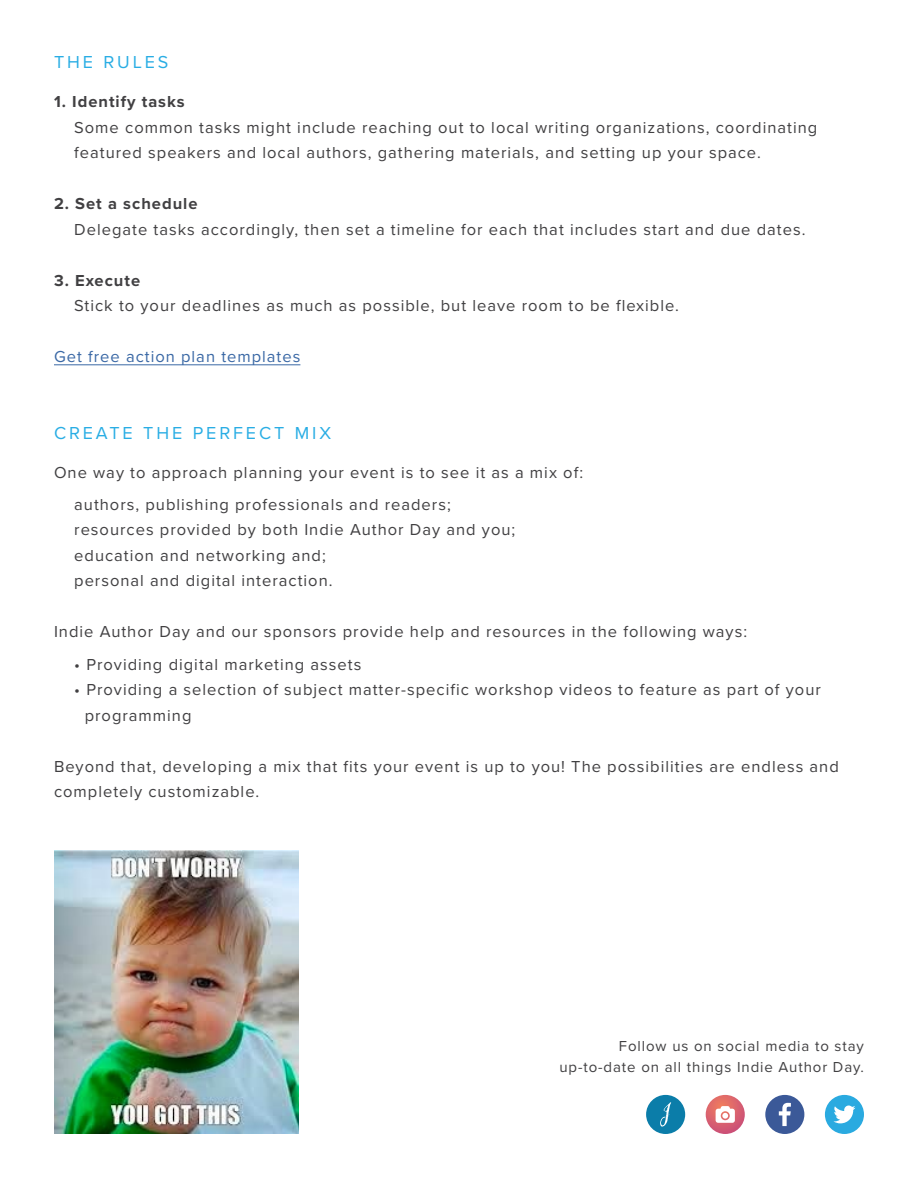
<style>
.page{position:relative;width:918px;height:1188px;background:#fff}
.page>*{position:absolute;margin:0;border:0;box-sizing:border-box;transform-origin:0 0}
.t1{font:18px "Proxima Nova";letter-spacing:.16em;color:#29ade4}
.t2{font:16.5px/25.5px "Proxima Nova";letter-spacing:.06em;color:#414042}
.t3{font:700 16.5px "Proxima Nova";letter-spacing:.06em;color:#414042}
.t4{font:16.5px "Proxima Nova";letter-spacing:.06em;color:#3a68a5}
.t5{font:15px/21px "Proxima Nova";letter-spacing:.06em;color:#414042;text-align:right}
</style>
<div class="page">
<hr style="left:54px;top:364px;width:246px;height:1px;background:#3a68a5">
<img style="left:54px;top:850px;width:244px;height:284px">
<div style="left:825px;top:1095px;width:39px;height:39px;background:#2aaae0;border-radius:50%"></div>
<svg style="left:833px;top:1106px;width:22px;height:17px"></svg>
<div style="left:765px;top:1095px;width:39px;height:39px;background:#3b5998;border-radius:50%"></div>
<svg style="left:779px;top:1103px;width:12px;height:23px"></svg>
<div style="left:646px;top:1095px;width:39px;height:39px;background:#0b7da9;border-radius:50%"></div>
<svg style="left:660px;top:1102px;width:11px;height:25px"></svg>
<svg style="left:706px;top:1095px;width:39px;height:39px"></svg>
<svg style="left:716px;top:1106px;width:19px;height:17px"></svg>
<p class="t1" style="left:54px;top:49px;width:116px">THE RULES</p>
<p class="t3" style="left:54px;top:89px;width:132px">1. Identify tasks</p>
<p class="t2" style="left:74px;top:114px;width:745px">Some common tasks might include reaching out to local writing organizations, coordinating featured speakers and local authors, gathering materials, and setting up your space.</p>
<p class="t3" style="left:54px;top:191px;width:145px">2. Set a schedule</p>
<p class="t2" style="left:74px;top:216px;width:733px">Delegate tasks accordingly, then set a timeline for each that includes start and due dates.</p>
<p class="t3" style="left:54px;top:268px;width:88px">3. Execute</p>
<p class="t2" style="left:74px;top:292px;width:606px">Stick to your deadlines as much as possible, but leave room to be flexible.</p>
<p class="t4" style="left:54px;top:344px;width:248px">Get free action plan templates</p>
<p class="t1" style="left:54px;top:419px;width:279px">CREATE THE PERFECT MIX</p>
<p class="t2" style="left:74px;top:455px;width:510px;line-height:32.2px;text-indent:-20px">One way to approach planning your event is to see it as a mix of: authors, publishing professionals and readers;</p>
<p class="t2" style="left:74px;top:516px;width:443px">resources provided by both Indie Author Day and you; education and networking and;<br>personal and digital interaction.</p>
<p class="t2" style="left:54px;top:618px;width:695px">Indie Author Day and our sponsors provide help and resources in the following ways:</p>
<p class="t2" style="left:74px;top:651px;width:289px">• Providing digital marketing assets</p>
<p class="t2" style="left:85px;top:676px;width:738px;text-indent:-10px">• Providing a selection of subject matter-specific workshop videos to feature as part of your programming</p>
<p class="t2" style="left:54px;top:753px;width:786px">Beyond that, developing a mix that fits your event is up to you! The possibilities are endless and completely customizable.</p>
<p class="t5" style="left:559px;top:1035px;width:306px">Follow us on social media to stay up-to-date on all things Indie Author Day.</p>
</div>
